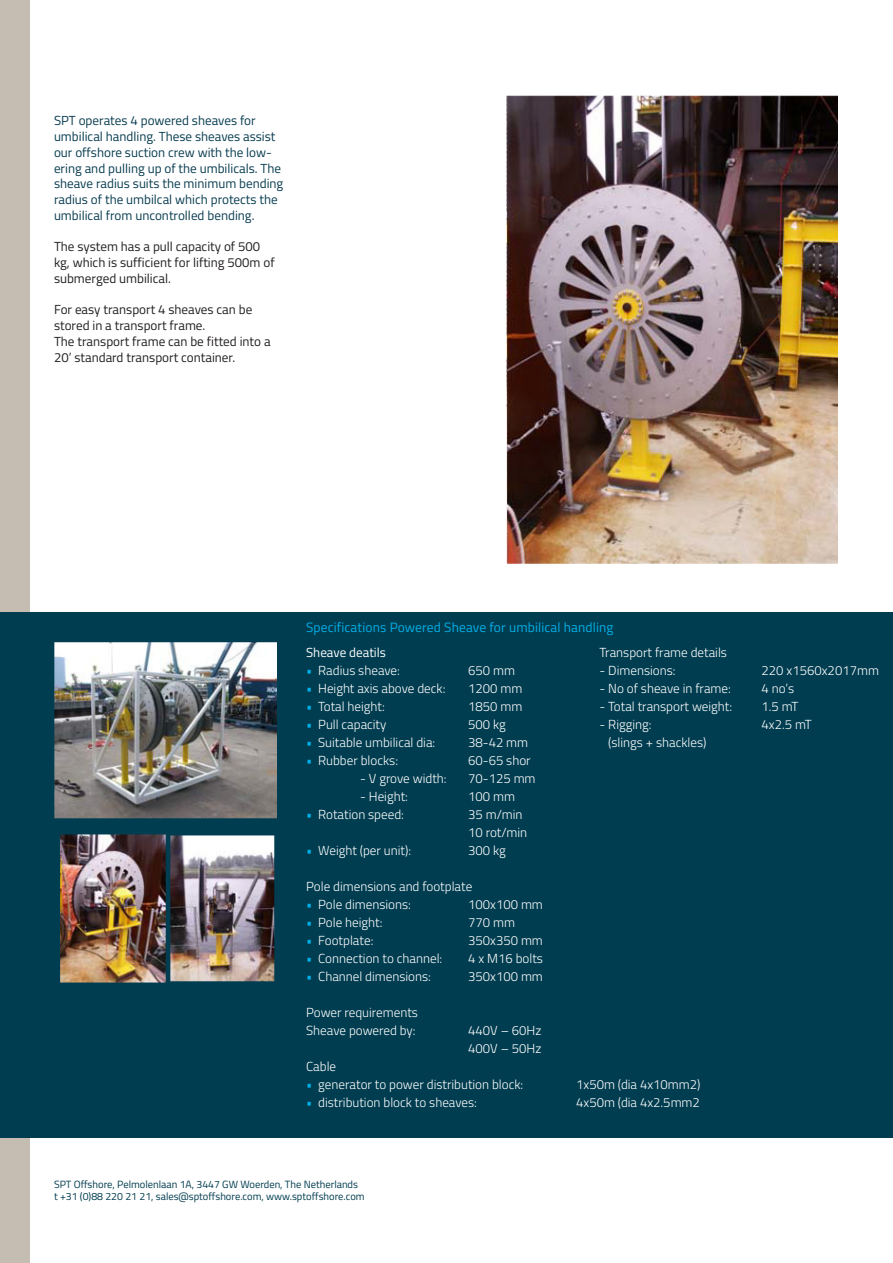
<style>
.page{position:relative;width:893px;height:1263px;background:#fff}
.page>*{position:absolute;margin:0;border:0;box-sizing:border-box;transform-origin:0 0}
.t1{font:13.5px "Titillium Web";letter-spacing:.01em;color:#00aee6}
.t2{font:300 13.2px/18px "Titillium Web";color:#fff}
.t3{font:13.2px/15.8px "Titillium Web";color:#093d51}
.t4{font:13.2px/15.8px "Titillium Web";color:#231f20}
.t5{font:13.2px "Titillium Web";color:#fff}
.t6{font:10.5px "Titillium Web";color:#013d50}
.s1{color:#00aee6}
</style>
<div class="page">
<div style="left:29px;top:612px;width:864px;height:525px;background:#013d50"></div>
<div style="left:0;top:0;width:29px;height:1263px;background:#c5bcb2"></div>
<div style="left:0;top:612px;width:29px;height:525px;background:#013d50"></div>
<img style="left:506px;top:96px;width:332px;height:468px">
<img style="left:54px;top:642px;width:222px;height:176px">
<img style="left:171px;top:836px;width:103px;height:146px">
<img style="left:60px;top:835px;width:105px;height:148px">
<p class="t3" style="left:54px;top:112px;width:231px">SPT operates 4 powered sheaves for umbilical handling. These sheaves assist our offshore suction crew with the low&shy;ering and pulling up of the umbilicals. The sheave radius suits the minimum bending radius of the umbilcal which protects the umbilical from uncontrolled bending.</p>
<p class="t4" style="left:54px;top:238px;width:222px">The system has a pull capacity of 500 kg, which is sufficient for lifting 500m of submerged umbilical.</p>
<p class="t4" style="left:54px;top:301px;width:200px">For easy transport 4 sheaves can be stored in a transport frame.</p>
<p class="t4" style="left:54px;top:333px;width:218px">The transport frame can be fitted into a<br>20’ standard transport container.</p>
<p class="t1" style="left:306px;top:617px;width:309px">Specifications Powered Sheave for umbilical handling</p>
<p class="t2" style="left:600px;top:643px;width:129px">Transport frame details</p>
<p class="t2" style="left:600px;top:661px;width:78px">- Dimensions:</p>
<p class="t2" style="left:762px;top:661px;width:119px">220 x1560x2017mm</p>
<p class="t2" style="left:600px;top:679px;width:133px">- No of sheave in frame:</p>
<p class="t2" style="left:762px;top:679px;width:34px">4 no’s</p>
<p class="t2" style="left:600px;top:697px;width:134px">- Total transport weight:</p>
<p class="t2" style="left:762px;top:697px;width:38px">1.5 mT</p>
<p class="t2" style="left:600px;top:715px;width:54px">- Rigging:</p>
<p class="t2" style="left:762px;top:715px;width:52px">4x2.5 mT</p>
<p class="t2" style="left:608px;top:733px;width:100px">(slings + shackles)</p>
<p class="t5" style="left:306px;top:643px;width:81px">Sheave deatils</p>
<p class="t2" style="left:306px;top:661px;width:95px"><span class="s1">•</span> Radius sheave:</p>
<p class="t2" style="left:468px;top:661px;width:48px">650 mm</p>
<p class="t2" style="left:306px;top:679px;width:141px"><span class="s1">•</span> Height axis above deck:</p>
<p class="t2" style="left:468px;top:679px;width:56px">1200 mm</p>
<p class="t2" style="left:306px;top:697px;width:80px"><span class="s1">•</span> Total height:</p>
<p class="t2" style="left:468px;top:697px;width:56px">1850 mm</p>
<p class="t2" style="left:306px;top:715px;width:82px"><span class="s1">•</span> Pull capacity</p>
<p class="t2" style="left:468px;top:715px;width:39px">500 kg</p>
<p class="t2" style="left:306px;top:733px;width:131px"><span class="s1">•</span> Suitable umbilical dia:</p>
<p class="t2" style="left:468px;top:733px;width:62px">38-42 mm</p>
<p class="t2" style="left:306px;top:751px;width:93px"><span class="s1">•</span> Rubber blocks:</p>
<p class="t2" style="left:468px;top:751px;width:64px">60-65 shor</p>
<p class="t2" style="left:360px;top:769px;width:88px">- V grove width:</p>
<p class="t2" style="left:468px;top:769px;width:69px">70-125 mm</p>
<p class="t2" style="left:360px;top:787px;width:49px">- Height:</p>
<p class="t2" style="left:468px;top:787px;width:48px">100 mm</p>
<p class="t2" style="left:306px;top:805px;width:99px"><span class="s1">•</span> Rotation speed:</p>
<p class="t2" style="left:468px;top:805px;width:60px">35 m/min<br>10 rot/min</p>
<p class="t2" style="left:306px;top:841px;width:106px"><span class="s1">•</span> Weight (per unit):</p>
<p class="t2" style="left:468px;top:841px;width:39px">300 kg</p>
<p class="t2" style="left:306px;top:877px;width:168px">Pole dimensions and footplate</p>
<p class="t2" style="left:306px;top:895px;width:106px"><span class="s1">•</span> Pole dimensions:</p>
<p class="t2" style="left:468px;top:895px;width:76px">100x100 mm</p>
<p class="t2" style="left:306px;top:913px;width:78px"><span class="s1">•</span> Pole height:</p>
<p class="t2" style="left:468px;top:913px;width:48px">770 mm</p>
<p class="t2" style="left:306px;top:931px;width:69px"><span class="s1">•</span> Footplate:</p>
<p class="t2" style="left:468px;top:931px;width:76px">350x350 mm</p>
<p class="t2" style="left:306px;top:949px;width:138px"><span class="s1">•</span> Connection to channel:</p>
<p class="t2" style="left:468px;top:949px;width:76px">4 x M16 bolts</p>
<p class="t2" style="left:306px;top:967px;width:126px"><span class="s1">•</span> Channel dimensions:</p>
<p class="t2" style="left:468px;top:967px;width:76px">350x100 mm</p>
<p class="t2" style="left:306px;top:1003px;width:113px">Power requirements</p>
<p class="t2" style="left:306px;top:1021px;width:111px">Sheave powered by:</p>
<p class="t2" style="left:468px;top:1021px;width:75px">440V – 60Hz</p>
<p class="t2" style="left:468px;top:1039px;width:75px">400V – 50Hz</p>
<p class="t2" style="left:306px;top:1057px;width:32px">Cable</p>
<p class="t2" style="left:306px;top:1075px;width:219px"><span class="s1">•</span> generator to power distribution block:</p>
<p class="t2" style="left:576px;top:1075px;width:126px">1x50m (dia 4x10mm2)</p>
<p class="t2" style="left:306px;top:1093px;width:172px"><span class="s1">•</span> distribution block to sheaves:</p>
<p class="t2" style="left:576px;top:1093px;width:125px">4x50m (dia 4x2.5mm2</p>
<p class="t6" style="left:54px;top:1176px;width:306px">SPT Offshore, Pelmolenlaan 1A, 3447 GW Woerden, The Netherlands</p>
<p class="t6" style="left:54px;top:1189px;width:312px">t +31 (0)88 220 21 21, sales@sptoffshore.com, www.sptoffshore.com</p>
</div>
